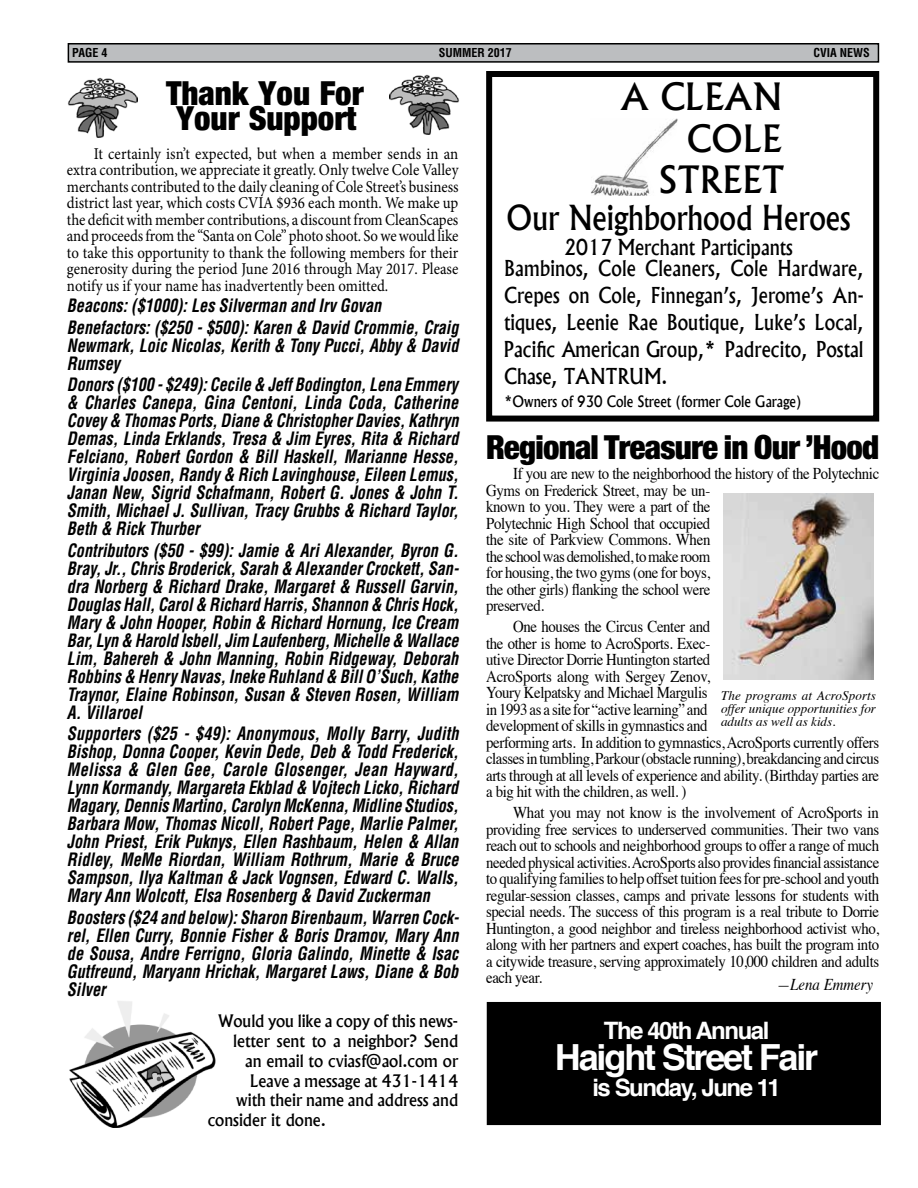
<style>
.page{position:relative;width:918px;height:1188px;background:#fff}
.page>*{position:absolute;margin:0;border:0;box-sizing:border-box;transform-origin:0 0}
.t1{font:500 36px/41.2px "Albertus";color:#000;text-align:right}
.t2{font:700 36px "Helvetica";letter-spacing:-.06em;color:#fff}
.t3{font:33px "Harvest";letter-spacing:-.025em;color:#000}
.t4{font:33px/25.5px "Harvest";color:#000}
.t5{font:500 33px "Albertus";color:#000;scale:.9 1}
.t6{font:700 24px "Helvetica";letter-spacing:-.06em;color:#fff}
.t7{font:500 21px/27px "Albertus";letter-spacing:.005em;color:#000;text-align:center;scale:.9 1}
.t8{font:italic 700 condensed 18px/18px "Helvetica";color:#000;text-align:justify;scale:.9 1}
.t9{font:16.5px/16.5px "Times";letter-spacing:-.025em;color:#000;scale:.9 1}
.t10{font:16.5px/16.5px "Minion Pro";letter-spacing:-.005em;color:#000;text-align:justify;scale:.9 1}
.t11{font:500 16.5px "Albertus";color:#000}
.t12{font:italic 16.5px "Times";color:#000;scale:.9 1}
.t13{font:500 15px "Albertus";color:#000;scale:.9 1}
.t14{font:italic 13.05px/13px "Times";color:#000;text-align:justify}
.t15{font:700 condensed 12px "Helvetica";color:#000}
</style>
<div class="page">
<div style="left:68px;top:44px;width:810px;height:18px;background:#bcbec0"></div>
<div style="left:68px;top:43px;width:811px;height:20px;border:2px solid #000"></div>
<img style="left:67px;top:78px;width:70px;height:60px">
<img style="left:390px;top:75px;width:70px;height:59px">
<div style="left:486px;top:71px;width:393px;height:351px;border:6px solid #000"></div>
<img style="left:591px;top:118px;width:87px;height:78px">
<img style="left:724px;top:493px;width:149px;height:187px">
<img style="left:69px;top:1001px;width:147px;height:126px">
<div style="left:490px;top:1005px;width:388px;height:117px;background:#000"></div>
<div style="left:487px;top:1002px;width:394px;height:123px;border:6px solid #000"></div>
<p class="t15" style="left:72px;top:45px;width:37px">PAGE 4</p>
<p class="t15" style="left:439px;top:45px;width:75px">SUMMER 2017</p>
<p class="t15" style="left:813px;top:45px;width:58px">CVIA NEWS</p>
<h2 class="t4" style="left:167px;top:81px;width:198px">Thank You For<br>Your Support</h2>
<p class="t10" style="left:67px;top:145px;width:437px;text-indent:27px">It certainly isn’t expected, but when a member sends in an extra contribution, we appreciate it greatly. Only twelve Cole Valley merchants contributed to the daily cleaning of Cole Street’s business district last year, which costs CVIA $936 each month. We make up the deficit with member contributions, a discount from CleanScapes and proceeds from the “Santa on Cole” photo shoot. So we would like to take this opportunity to thank the following members for their generosity during the period June 2016 through May 2017. Please notify us if your name has inadvertently been omitted.</p>
<p class="t8" style="left:67px;top:295px;width:437px;line-height:21.5px">Beacons: ($1000): Les Silverman and Irv Govan<br>Benefactors: ($250 - $500): Karen &amp; David Crommie, Craig</p>
<p class="t8" style="left:67px;top:336px;width:437px">Newmark, Loic Nicolas, Kerith &amp; Tony Pucci, Abby &amp; David<br>Rumsey</p>
<p class="t8" style="left:67px;top:376px;width:437px">Donors ($100 - $249): Cecile &amp; Jeff Bodington, Lena Emmery &amp; Charles Canepa, Gina Centoni, Linda Coda, Catherine Covey &amp; Thomas Ports, Diane &amp; Christopher Davies, Kathryn Demas, Linda Erklands, Tresa &amp; Jim Eyres, Rita &amp; Richard Felciano, Robert Gordon &amp; Bill Haskell, Marianne Hesse, Virginia Joosen, Randy &amp; Rich Lavinghouse, Eileen Lemus, Janan New, Sigrid Schafmann, Robert G. Jones &amp; John T.<br>Smith, Michael J. Sullivan, Tracy Grubbs &amp; Richard Taylor, Beth &amp; Rick Thurber</p>
<p class="t8" style="left:67px;top:541px;width:437px">Contributors ($50 - $99): Jamie &amp; Ari Alexander, Byron G.<br>Bray, Jr., Chris Broderick, Sarah &amp; Alexander Crockett, San&shy;dra Norberg &amp; Richard Drake, Margaret &amp; Russell Garvin, Douglas Hall, Carol &amp; Richard Harris, Shannon &amp; Chris Hock, Mary &amp; John Hooper, Robin &amp; Richard Hornung, Ice Cream Bar, Lyn &amp; Harold Isbell, Jim Laufenberg, Michelle &amp; Wallace Lim, Bahereh &amp; John Manning, Robin Ridgeway, Deborah Robbins &amp; Henry Navas, Ineke Ruhland &amp; Bill O’Such, Kathe Traynor, Elaine Robinson, Susan &amp; Steven Rosen, William A. Villaroel</p>
<p class="t8" style="left:67px;top:725px;width:437px">Supporters ($25 - $49): Anonymous, Molly Barry, Judith Bishop, Donna Cooper, Kevin Dede, Deb &amp; Todd Frederick, Melissa &amp; Glen Gee, Carole Glosenger, Jean Hayward, Lynn Kormandy, Margareta Ekblad &amp; Vojtech Licko, Richard Magary, Dennis Martino, Carolyn McKenna, Midline Studios, Barbara Mow, Thomas Nicoll, Robert Page, Marlie Palmer, John Priest, Erik Puknys, Ellen Rashbaum, Helen &amp; Allan Ridley, MeMe Riordan, William Rothrum, Marie &amp; Bruce Sampson, Ilya Kaltman &amp; Jack Vognsen, Edward C. Walls, Mary Ann Wolcott, Elsa Rosenberg &amp; David Zuckerman</p>
<p class="t8" style="left:67px;top:908px;width:437px">Boosters ($24 and below): Sharon Birenbaum, Warren Cock&shy;rel, Ellen Curry, Bonnie Fisher &amp; Boris Dramov, Mary Ann de Sousa, Andre Ferrigno, Gloria Galindo, Minette &amp; Isac Gutfreund, Maryann Hrichak, Margaret Laws, Diane &amp; Bob Silver</p>
<h1 class="t1" style="left:621px;top:76px;width:165px">A CLEAN<br>COLE<br>STREET</h1>
<h2 class="t5" style="left:507px;top:198px;width:384px">Our Neighborhood Heroes</h2>
<p class="t7" style="left:504px;top:237px;width:401px;line-height:20.7px">2017 Merchant Participants<br>Bambinos, Cole Cleaners, Cole Hardware,</p>
<p class="t7" style="left:504px;top:281px;width:401px;text-align:justify">Crepes on Cole, Finnegan’s, Jerome’s An&shy;tiques, Leenie Rae Boutique, Luke’s Local, Pacific American Group,* Padrecito, Postal Chase, TANTRUM.</p>
<p class="t13" style="left:504px;top:392px;width:332px">*Owners of 930 Cole Street (former Cole Garage)</p>
<h2 class="t3" style="left:486px;top:431px;width:395px">Regional Treasure in Our ’Hood</h2>
<p class="t9" style="left:486px;top:464px;width:438px;text-indent:27px">If you are new to the neighborhood the history of the Polytechnic Gyms on Frederick Street, may be un-<br>known to you. They were a part of the<br>Polytechnic High School that occupied<br>the site of Parkview Commons. When<br>the school was demolished, to make room<br>for housing, the two gyms (one for boys,<br>the other girls) flanking the school were<br>preserved.</p>
<p class="t9" style="left:486px;top:617px;width:438px;text-indent:27px">One houses the Circus Center and<br>the other is home to AcroSports. Exec-<br>utive Director Dorrie Huntington started<br>AcroSports along with Sergey Zenov,<br>Youry Kelpatsky and Michael Margulis<br>in 1993 as a site for “active learning” and<br>development of skills in gymnastics and<br>performing arts. In addition to gymnastics, AcroSports currently offers classes in tumbling, Parkour (obstacle running), breakdancing and circus arts through at all levels of experience and ability. (Birthday parties are a big hit with the children, as well. )</p>
<p class="t9" style="left:486px;top:803px;width:438px;text-align:justify;text-indent:27px">What you may not know is the involvement of AcroSports in providing free services to underserved communities. Their two vans reach out to schools and neighborhood groups to offer a range of much needed physical activities. AcroSports also provides financial assistance to qualifying families to help offset tuition fees for pre-school and youth regular-session classes, camps and private lessons for students with special needs. The success of this program is a real tribute to Dorrie Huntington, a good neighbor and tireless neighborhood activist who, along with her partners and expert coaches, has built the program into a citywide treasure, serving approximately 10,000 children and adults each year.</p>
<p class="t14" style="left:721px;top:688px;width:156px">The programs at AcroSports offer unique opportunities for adults as well as kids.</p>
<p class="t12" style="left:777px;top:970px;width:108px">—Lena Emmery</p>
<p class="t11" style="left:218px;top:1011px;width:241px">Would you like a copy of this news-</p>
<p class="t11" style="left:233px;top:1031px;width:226px">letter sent to a neighbor? Send</p>
<p class="t11" style="left:245px;top:1051px;width:215px">an email to cviasf@aol.com or</p>
<p class="t11" style="left:250px;top:1070px;width:210px">Leave a message at 431-1414</p>
<p class="t11" style="left:236px;top:1090px;width:224px">with their name and address and</p>
<p class="t11" style="left:208px;top:1110px;width:120px">consider it done.</p>
<h3 class="t6" style="left:604px;top:1011px;width:167px">The 40th Annual</h3>
<h1 class="t2" style="left:555px;top:1029px;width:265px">Haight Street Fair</h1>
<h3 class="t6" style="left:592px;top:1068px;width:190px">is Sunday, June 11</h3>
</div>
